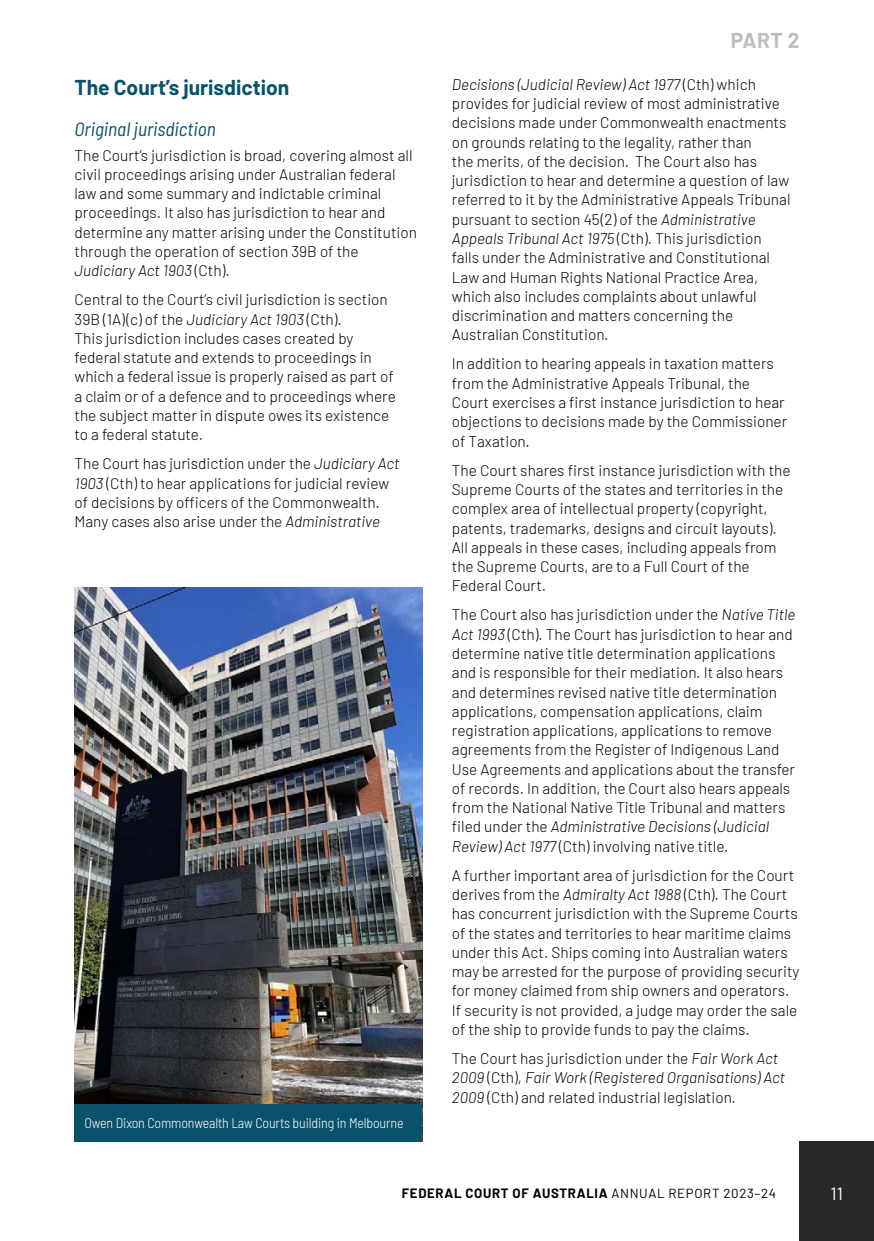
<style>
.page{position:relative;width:874px;height:1241px;background:#fff}
.page>*{position:absolute;margin:0;border:0;box-sizing:border-box;transform-origin:0 0}
.t1{font:700 21px "Barlow";color:#09526b}
.t2{font:700 21px "Barlow";color:#bebebe}
.t3{font:italic semi-condensed 19.25px "Barlow";color:#09526b}
.t4{font:17.68px "Barlow";color:#fff}
.Body{font:300 15.4px/19.2px "Barlow";color:#000}
.Body-2{font:300 semi-condensed 14px "Barlow";letter-spacing:-.01em;color:#fff}
.t5{font:700 13.12px "Barlow";letter-spacing:.05em;color:#000}
.s1{font-style:italic}
.s2{font-weight:400}
</style>
<div class="page">
<div style="left:799px;top:1141px;width:74px;height:99px;background:#282828"></div>
<img style="left:74px;top:587px;width:348px;height:517px">
<div style="left:74px;top:1104px;width:348px;height:37px;background:#09526b"></div>
<h3 class="t1" style="left:74px;top:72px;width:216px">The Court’s jurisdiction</h3>
<h4 class="t3" style="left:74px;top:115px;width:143px">Original jurisdiction</h4>
<p class="Body" style="left:74px;top:144px;width:344px">The Court’s jurisdiction is broad, covering almost all civil proceedings arising under Australian federal law and some summary and indictable criminal proceedings. It also has jurisdiction to hear and determine any matter arising under the Constitution through the operation of section 39B of the <span class="s1">Judiciary Act 1903</span> (Cth).</p>
<p class="Body" style="left:74px;top:289px;width:323px">Central to the Court’s civil jurisdiction is section 39B (1A)(c) of the <span class="s1">Judiciary Act 1903</span> (Cth).<br>This jurisdiction includes cases created by federal statute and extends to proceedings in which a federal issue is properly raised as part of a claim or of a defence and to proceedings where the subject matter in dispute owes its existence to a federal statute.</p>
<p class="Body" style="left:74px;top:453px;width:326px">The Court has jurisdiction under the <span class="s1">Judiciary Act 1903</span> (Cth) to hear applications for judicial review of decisions by officers of the Commonwealth.<br>Many cases also arise under the <span class="s1">Administrative</span></p>
<p class="Body-2" style="left:84px;top:1113px;width:320px">Owen Dixon Commonwealth Law Courts building in Melbourne</p>
<h1 class="t2" style="left:730px;top:25px;width:70px">PART 2</h1>
<p class="Body" style="left:451px;top:73px;width:340px"><span class="s1">Decisions (Judicial Review) Act 1977</span> (Cth) which provides for judicial review of most administrative decisions made under Commonwealth enactments on grounds relating to the legality, rather than<br>the merits, of the decision. The Court also has jurisdiction to hear and determine a question of law referred to it by the Administrative Appeals Tribunal pursuant to section 45(2) of the <span class="s1">Administrative Appeals Tribunal Act 1975</span> (Cth). This jurisdiction falls under the Administrative and Constitutional Law and Human Rights National Practice Area, which also includes complaints about unlawful discrimination and matters concerning the Australian Constitution.</p>
<p class="Body" style="left:451px;top:353px;width:337px">In addition to hearing appeals in taxation matters from the Administrative Appeals Tribunal, the Court exercises a first instance jurisdiction to hear objections to decisions made by the Commissioner of Taxation.</p>
<p class="Body" style="left:451px;top:459px;width:340px">The Court shares first instance jurisdiction with the Supreme Courts of the states and territories in the complex area of intellectual property (copyright, patents, trademarks, designs and circuit layouts).<br>All appeals in these cases, including appeals from the Supreme Courts, are to a Full Court of the Federal Court.</p>
<p class="Body" style="left:451px;top:604px;width:345px">The Court also has jurisdiction under the <span class="s1">Native Title Act 1993</span> (Cth). The Court has jurisdiction to hear and determine native title determination applications and is responsible for their mediation. It also hears and determines revised native title determination applications, compensation applications, claim registration applications, applications to remove agreements from the Register of Indigenous Land Use Agreements and applications about the transfer of records. In addition, the Court also hears appeals from the National Native Title Tribunal and matters filed under the <span class="s1">Administrative Decisions (Judicial Review) Act 1977</span> (Cth) involving native title.</p>
<p class="Body" style="left:451px;top:864px;width:349px">A further important area of jurisdiction for the Court derives from the <span class="s1">Admiralty Act 1988</span> (Cth). The Court has concurrent jurisdiction with the Supreme Courts of the states and territories to hear maritime claims under this Act. Ships coming into Australian waters may be arrested for the purpose of providing security for money claimed from ship owners and operators.<br>If security is not provided, a judge may order the sale of the ship to provide funds to pay the claims.</p>
<p class="Body" style="left:451px;top:1047px;width:334px">The Court has jurisdiction under the <span class="s1">Fair Work Act<br>2009</span> (Cth), <span class="s1">Fair Work (Registered Organisations) Act<br>2009</span> (Cth) and related industrial legislation.</p>
<p class="t5" style="left:401px;top:1183px;width:375px">FEDERAL COURT OF AUSTRALIA <span class="s2">ANNUAL REPORT 2023–24</span></p>
<p class="t4" style="left:830px;top:1180px;width:14px">11</p>
</div>
